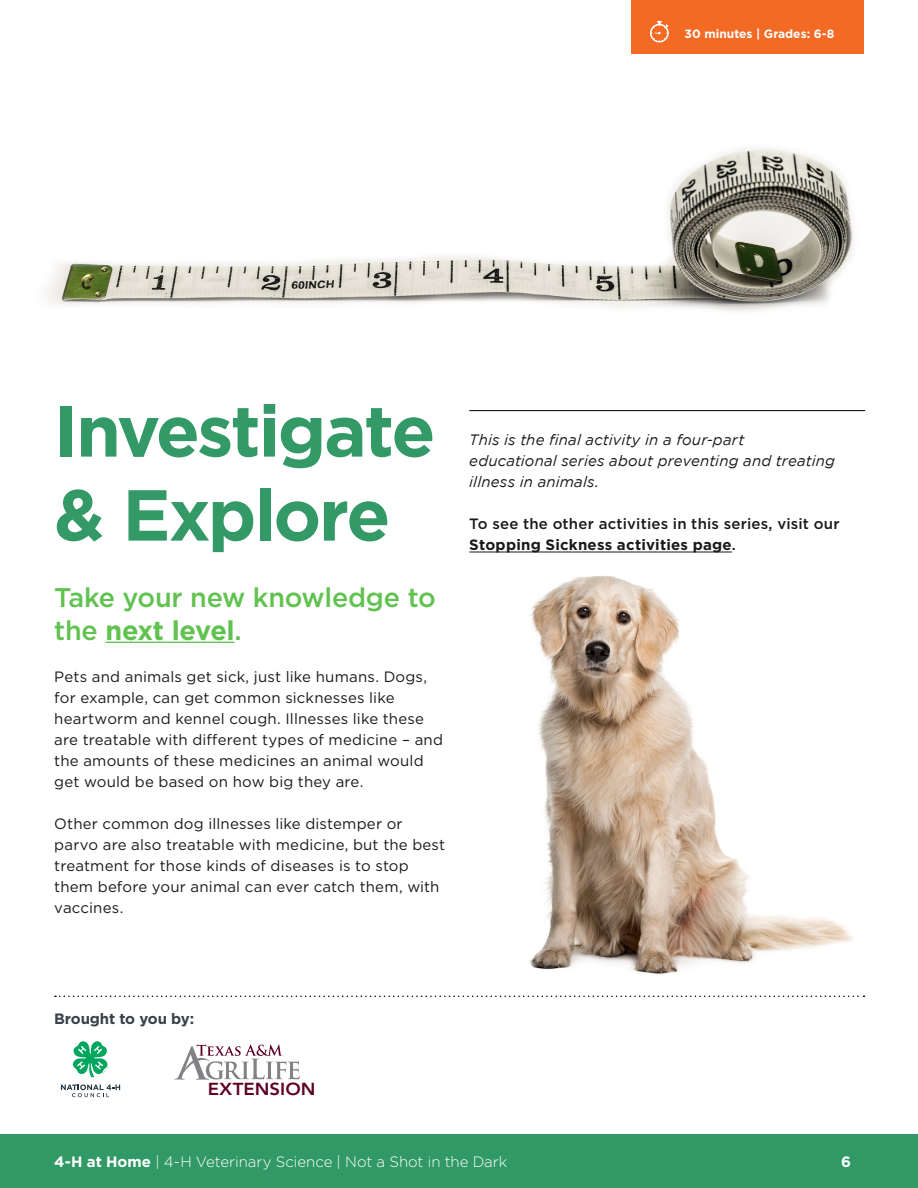
<style>
.page{position:relative;width:918px;height:1188px;background:#fff}
.page>*{position:absolute;margin:0;border:0;box-sizing:border-box;transform-origin:0 0}
.t1{font:700 72px/84px "Gotham";letter-spacing:-.035em;color:#396}
.t2{font:500 27px/33px "Gotham";letter-spacing:-.01em;color:#61c250}
.t3{font:800 17.25px "Avenir";color:#5d0025;scale:1.07 1}
.t4{font:15px/21px "Gotham";letter-spacing:.01em;color:#1a1a1a}
.t5{font:italic 15px/21px "Gotham";letter-spacing:.01em;color:#1a1a1a}
.t6{font:500 15px/21px "Gotham";letter-spacing:.01em;color:#1a1a1a}
.t7{font:300 15px "Gotham";letter-spacing:-.005em;color:#fff}
.t8{font:700 15px "Gotham";letter-spacing:-.01em;color:#37424a}
.t9{font:700 15px "Gotham";color:#fff}
.t10{font:700 12px "Gotham";color:#fff}
.s1{font-weight:700}
</style>
<div class="page">
<div style="left:0;top:1134px;width:918px;height:54px;background:#319966"></div>
<img style="left:469px;top:551px;width:384px;height:423px">
<img style="left:46px;top:0;width:808px;height:312px">
<hr style="left:105px;top:642px;width:130px;height:1px;background:#61c250">
<hr style="left:469px;top:552px;width:263px;height:1px;background:#1a1a1a">
<hr style="left:469px;top:410px;width:396px;height:1px;background:#000">
<svg style="left:55px;top:996px;width:810px;height:1px"></svg>
<svg style="left:61px;top:1084px;width:59px;height:13px"></svg>
<svg style="left:73px;top:1041px;width:35px;height:36px"></svg>
<div style="left:632px;top:0;width:232px;height:54px;background:#f26a24"></div>
<svg style="left:650px;top:21px;width:19px;height:21px"></svg>
<svg style="left:174px;top:1045px;width:126px;height:35px"></svg>
<p class="t10" style="left:685px;top:26px;width:151px">30 minutes | Grades: 6-8</p>
<h1 class="t1" style="left:54px;top:389px;width:383px">Investigate &amp; Explore</h1>
<h2 class="t2" style="left:54px;top:580px;width:383px">Take your new knowledge to the <span class="s1">next level</span>.</h2>
<p class="t4" style="left:54px;top:665px;width:390px">Pets and animals get sick, just like humans. Dogs, for example, can get common sicknesses like heartworm and kennel cough. Illnesses like these are treatable with different types of medicine – and the amounts of these medicines an animal would get would be based on how big they are.</p>
<p class="t4" style="left:54px;top:812px;width:393px">Other common dog illnesses like distemper or parvo are also treatable with medicine, but the best treatment for those kinds of diseases is to stop them before your animal can ever catch them, with vaccines.</p>
<p class="t5" style="left:469px;top:429px;width:367px">This is the final activity in a four-part educational series about preventing and treating illness in animals.</p>
<p class="t6" style="left:469px;top:514px;width:372px">To see the other activities in this series, visit our<br><span class="s1">Stopping Sickness activities page</span>.</p>
<p class="t8" style="left:54px;top:1009px;width:141px">Brought to you by:</p>
<p class="t3" style="left:208px;top:1074px;width:102px">EXTENSION</p>
<p class="t7" style="left:54px;top:1152px;width:455px"><span class="s1">4-H at Home</span> | 4-H Veterinary Science | Not a Shot in the Dark</p>
<p class="t9" style="left:841px;top:1152px;width:11px">6</p>
</div>
